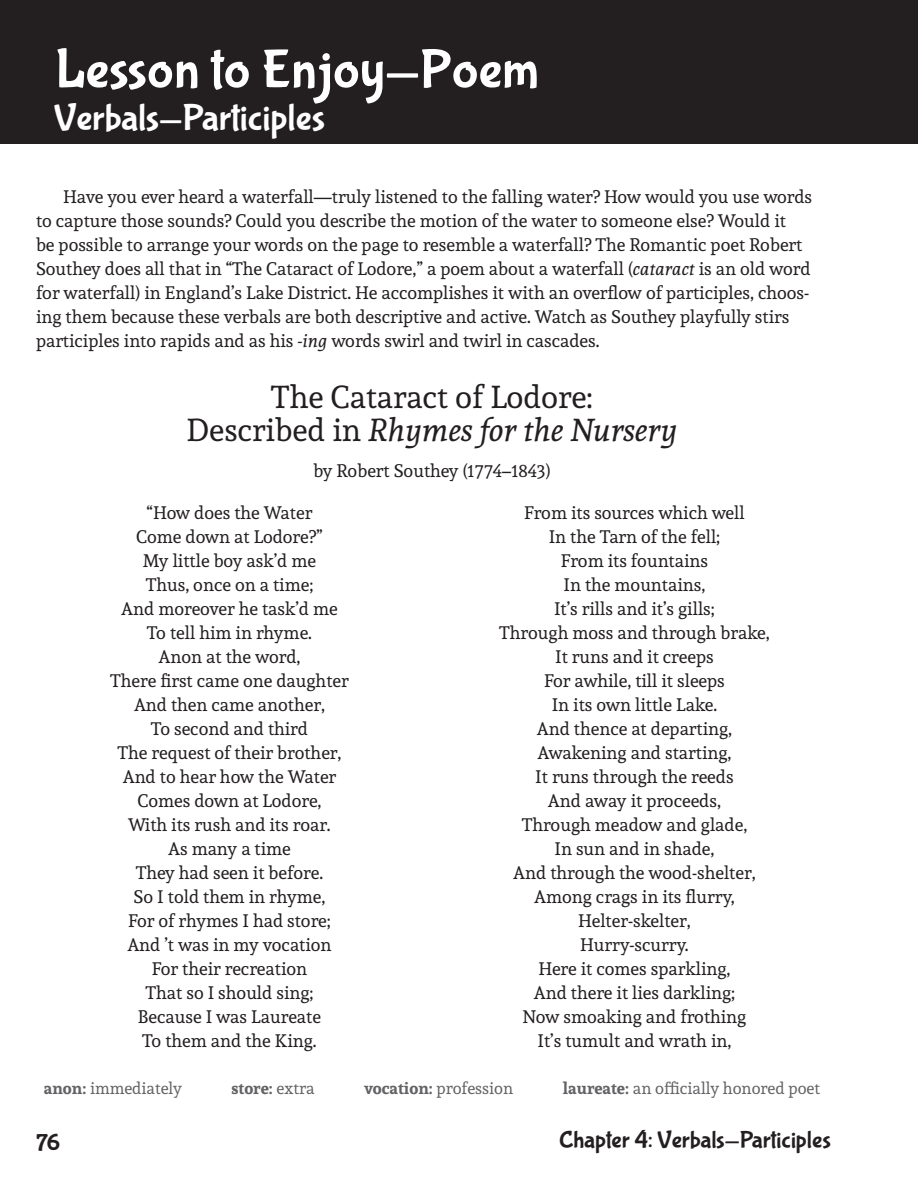
<style>
.page{position:relative;width:918px;height:1188px;background:#fff}
.page>*{position:absolute;margin:0;border:0;box-sizing:border-box;transform-origin:0 0}
.t1{font:55.5px "Bubblegum Sans";color:#fff}
.t2{font:37.5px "Bubblegum Sans";color:#fff}
.t3{font:31.5px/33px "Andada";color:#231f20;text-align:center}
.t4{font:24px "Bubblegum Sans";color:#231f20}
.t5{font:18px/24px "Andada";color:#231f20;text-align:center}
.t6{font:16.5px "Andada";color:#636366}
.t7{font:700 16.5px "Andada";letter-spacing:-.005em;color:#636366}
.s1{font-style:italic}
.s2{font-weight:700}
.s3{font-weight:400}
</style>
<div class="page">
<div style="left:0;top:0;width:918px;height:144px;background:#231f20"></div>
<h1 class="t1" style="left:55px;top:39px;width:485px">Lesson to Enjoy—Poem</h1>
<h2 class="t2" style="left:54px;top:97px;width:273px">Verbals—Participles</h2>
<p class="t5" style="left:36px;top:185px;width:778px;text-align:left;text-indent:27px">Have you ever heard a waterfall—truly listened to the falling water? How would you use words to capture those sounds? Could you describe the motion of the water to someone else? Would it<br>be possible to arrange your words on the page to resemble a waterfall? The Romantic poet Robert Southey does all that in “The Cataract of Lodore,” a poem about a waterfall (<span class="s1">cataract</span> is an old word for waterfall) in England’s Lake District. He accomplishes it with an overflow of participles, choos&shy;ing them because these verbals are both descriptive and active. Watch as Southey playfully stirs participles into rapids and as his <span class="s1">-ing</span> words swirl and twirl in cascades.</p>
<h3 class="t3" style="left:187px;top:380px;width:492px">The Cataract of Lodore:<br>Described in <span class="s1">Rhymes for the Nursery</span></h3>
<p class="t5" style="left:313px;top:458px;width:239px">by Robert Southey (1774–1843)</p>
<p class="t5" style="left:110px;top:500px;width:240px">“How does the Water<br>Come down at Lodore?”<br>My little boy ask’d me<br>Thus, once on a time;<br>And moreover he task’d me<br>To tell him in rhyme.<br>Anon at the word,<br>There first came one daughter<br>And then came another,<br>To second and third<br>The request of their brother,<br>And to hear how the Water<br>Comes down at Lodore,<br>With its rush and its roar.<br>As many a time<br>They had seen it before.<br>So I told them in rhyme,<br>For of rhymes I had store;<br>And ’t was in my vocation<br>For their recreation<br>That so I should sing;<br>Because I was Laureate<br>To them and the King.</p>
<p class="t5" style="left:499px;top:500px;width:272px">From its sources which well<br>In the Tarn of the fell;<br>From its fountains<br>In the mountains,<br>It’s rills and it’s gills;<br>Through moss and through brake,<br>It runs and it creeps<br>For awhile, till it sleeps<br>In its own little Lake.<br>And thence at departing,<br>Awakening and starting,<br>It runs through the reeds<br>And away it proceeds,<br>Through meadow and glade,<br>In sun and in shade,<br>And through the wood-shelter,<br>Among crags in its flurry,<br>Helter-skelter,<br>Hurry-scurry.<br>Here it comes sparkling,<br>And there it lies darkling;<br>Now smoaking and frothing<br>It’s tumult and wrath in,</p>
<p class="t6" style="left:44px;top:1077px;width:140px"><span class="s2">anon:</span> immediately</p>
<p class="t7" style="left:232px;top:1076px;width:85px">store: <span class="s3">extra</span></p>
<p class="t6" style="left:364px;top:1077px;width:151px"><span class="s2">vocation:</span> profession</p>
<p class="t6" style="left:563px;top:1077px;width:259px"><span class="s2">laureate:</span> an officially honored poet</p>
<h3 class="t4" style="left:36px;top:1130px;width:26px">76</h3>
<h3 class="t4" style="left:559px;top:1126px;width:273px">Chapter 4: Verbals—Participles</h3>
</div>
